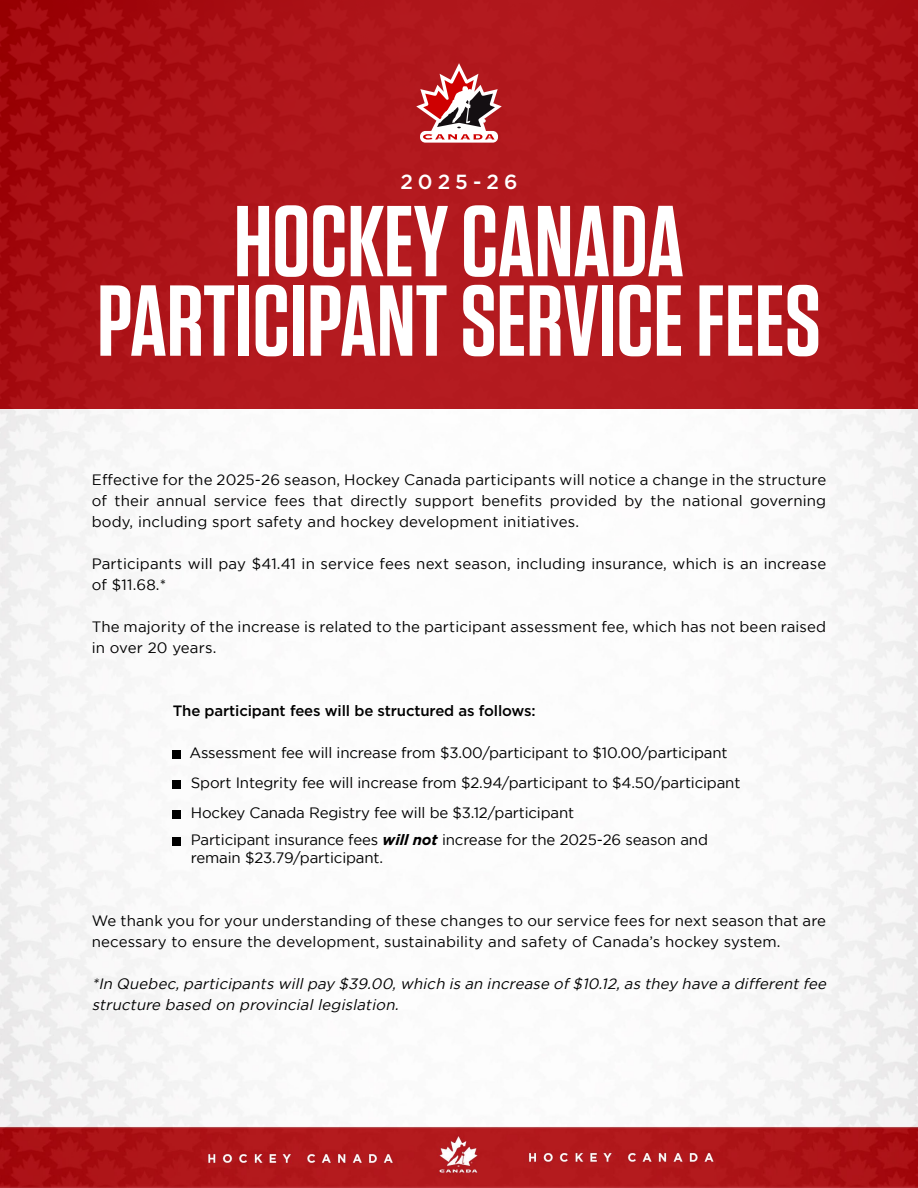
<style>
.page{position:relative;width:918px;height:1188px;background:#fff}
.page>*{position:absolute;margin:0;border:0;box-sizing:border-box;transform-origin:0 0}
.t1{font:600 100.5px/79.5px "Tungsten";color:#fff;text-align:center}
.t2{font:500 20.4px "Gotham";letter-spacing:.25em;color:#fff}
.t3{font:15px/21px "Gotham";letter-spacing:.01em;color:#000}
.t4{font:15px/30px "Gotham";letter-spacing:-.01em;color:#000}
.t5{font:italic 15px/21px "Gotham";color:#000}
.t6{font:500 15px "Gotham";letter-spacing:-.01em;color:#000}
.s1{font-weight:700;font-style:italic}
</style>
<div class="page">
<img style="left:0;top:408px;width:918px;height:780px">
<img style="left:0;top:0;width:918px;height:408px">
<div style="left:173px;top:750px;width:8px;height:8px;background:#000"></div>
<div style="left:173px;top:780px;width:8px;height:8px;background:#000"></div>
<div style="left:173px;top:810px;width:8px;height:8px;background:#000"></div>
<div style="left:173px;top:837px;width:8px;height:8px;background:#000"></div>
<svg style="left:416px;top:63px;width:86px;height:80px"></svg>
<h2 class="t2" style="left:400px;top:169px;width:119px">2025-26</h2>
<h1 class="t1" style="left:97px;top:204px;width:725px">HOCKEY CANADA<br>PARTICIPANT SERVICE FEES</h1>
<p class="t3" style="left:92px;top:469px;width:736px;text-align:justify">Effective for the 2025-26 season, Hockey Canada participants will notice a change in the structure of their annual service fees that directly support benefits provided by the national governing body, including sport safety and hockey development initiatives.</p>
<p class="t3" style="left:92px;top:553px;width:736px">Participants will pay $41.41 in service fees next season, including insurance, which is an increase of $11.68.*</p>
<p class="t3" style="left:92px;top:616px;width:736px">The majority of the increase is related to the participant assessment fee, which has not been raised in over 20 years.</p>
<p class="t6" style="left:173px;top:701px;width:364px">The participant fees will be structured as follows:</p>
<p class="t4" style="left:189px;top:738px;width:552px">Assessment fee will increase from $3.00/participant to $10.00/participant<br>Sport Integrity fee will increase from $2.94/participant to $4.50/participant<br>Hockey Canada Registry fee will be $3.12/participant</p>
<p class="t4" style="left:191px;top:831px;width:519px;line-height:18px">Participant insurance fees <span class="s1">will not</span> increase for the 2025-26 season and remain $23.79/participant.</p>
<p class="t3" style="left:92px;top:910px;width:736px">We thank you for your understanding of these changes to our service fees for next season that are necessary to ensure the development, sustainability and safety of Canada’s hockey system.</p>
<p class="t5" style="left:92px;top:973px;width:739px">*In Quebec,participants willpay $39.00,which is an increase of$10.12,as they have a different fee structure based on provincial legislation.</p>
</div>
